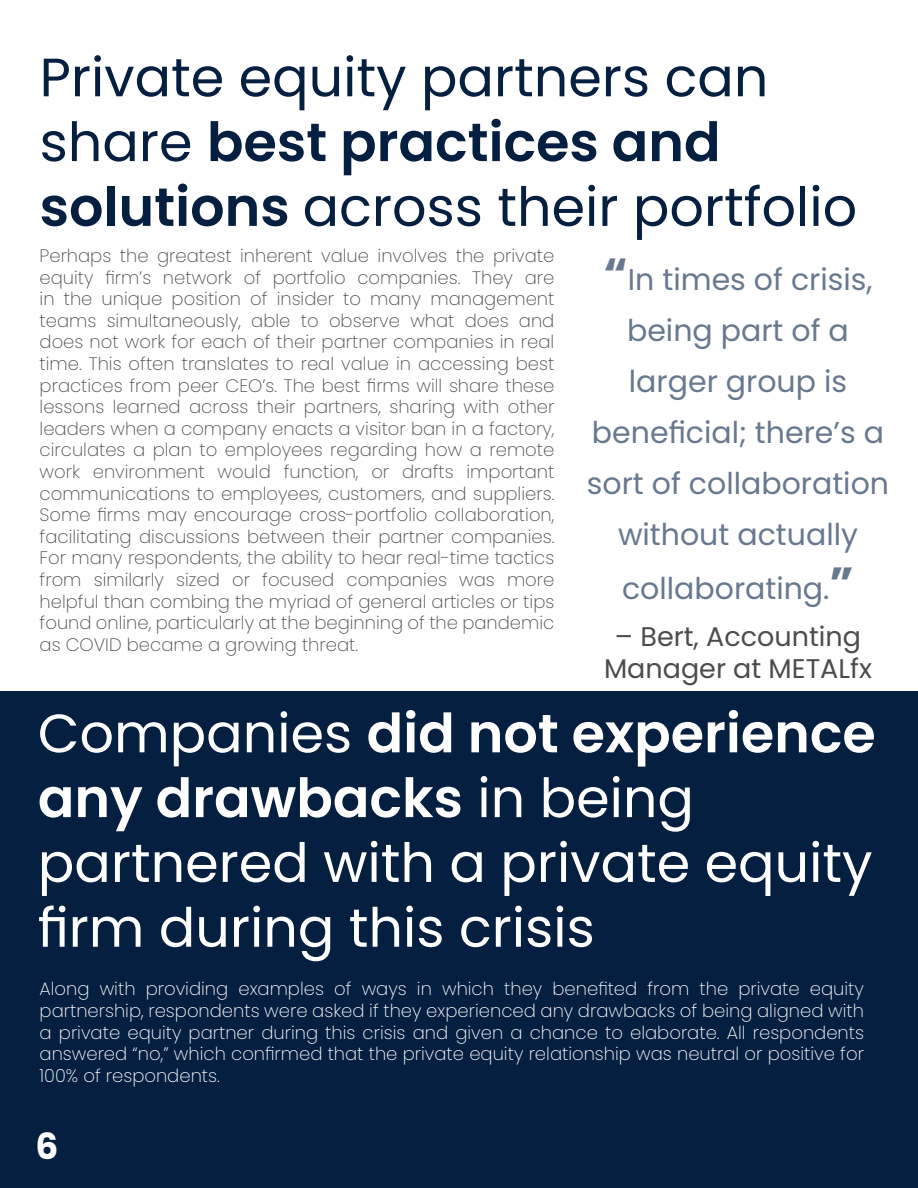
<style>
.page{position:relative;width:918px;height:1188px;background:#fff}
.page>*{position:absolute;margin:0;border:0;box-sizing:border-box;transform-origin:0 0}
.t1{font:54px/64.8px "Poppins";color:#fff}
.t2{font:54px/64.8px "Poppins";color:#051f41}
.t3{font:700 36px "Poppins";color:#fff}
.t4{font:30px/51px "Poppins";color:#68788e;text-align:center}
.t5{font:27px/32.4px "Poppins";color:#4b4c4d;text-align:center}
.t6{font:200 18px/21.6px "Poppins";color:#4b4c4d;text-align:justify}
.t7{font:200 18px/21.6px "Poppins";color:#fff;text-align:justify}
.s1{font-weight:600}
.s2{font-weight:700;font-size:45px}
</style>
<div class="page">
<div style="left:0;top:691px;width:918px;height:497px;background:#051f41"></div>
<p class="t2" style="left:40px;top:45px;width:819px">Private equity partners can share <span class="s1">best practices and solutions</span> across their portfolio</p>
<p class="t6" style="left:40px;top:245px;width:516px">Perhaps the greatest inherent value involves the private equity firm’s network of portfolio companies. They are in the unique position of insider to many management teams simultaneously, able to observe what does and does not work for each of their partner companies in real time. This often translates to real value in accessing best practices from peer CEO’s. The best firms will share these lessons learned across their partners, sharing with other leaders when a company enacts a visitor ban in a factory, circulates a plan to employees regarding how a remote work environment would function, or drafts important communications to employees, customers, and suppliers.<br>Some firms may encourage cross-portfolio collaboration, facilitating discussions between their partner companies.<br>For many respondents, the ability to hear real-time tactics from similarly sized or focused companies was more helpful than combing the myriad of general articles or tips found online, particularly at the beginning of the pandemic as COVID became a growing threat.</p>
<p class="t4" style="left:587px;top:255px;width:304px"><span class="s2">“</span>In times of crisis, being part of a larger group is beneficial; there’s a sort of collaboration without actually</p>
<p class="t4" style="left:622px;top:564px;width:233px">collaborating.<span class="s2">”</span></p>
<p class="t5" style="left:604px;top:620px;width:269px">– Bert, Accounting<br>Manager at METALfx</p>
<p class="t1" style="left:38px;top:701px;width:839px">Companies <span class="s1">did not experience any drawbacks</span> in being partnered with a private equity firm during this crisis</p>
<p class="t7" style="left:40px;top:978px;width:826px">Along with providing examples of ways in which they benefited from the private equity partnership, respondents were asked if they experienced any drawbacks of being aligned with a private equity partner during this crisis and given a chance to elaborate. All respondents answered “no,” which confirmed that the private equity relationship was neutral or positive for 100% of respondents.</p>
<p class="t3" style="left:35px;top:1126px;width:24px">6</p>
</div>
